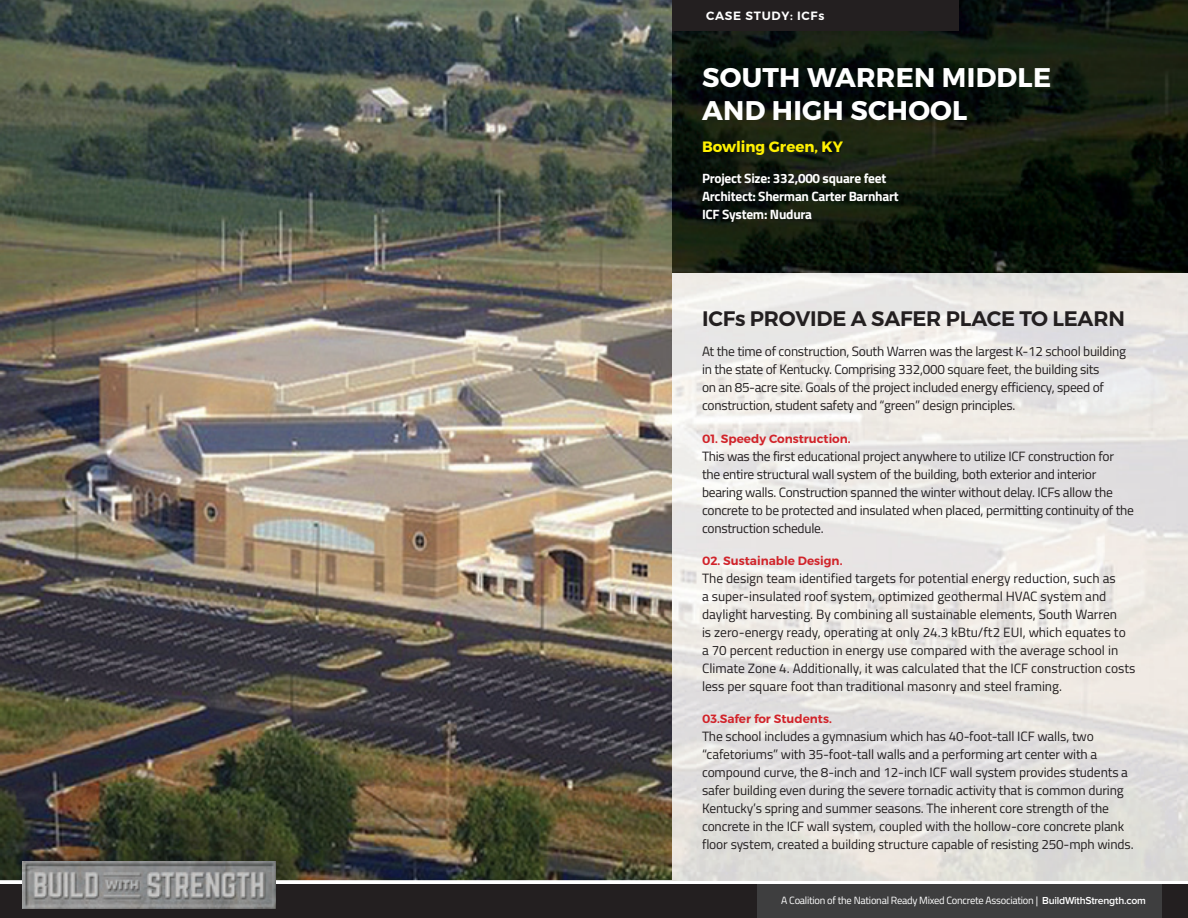
<style>
.page{position:relative;width:1188px;height:918px;background:#fff}
.page>*{position:absolute;margin:0;border:0;box-sizing:border-box;transform-origin:0 0}
.t1{font:700 27px/33px "Montserrat";letter-spacing:.01em;color:#fff}
.t2{font:600 21px "Montserrat";letter-spacing:-.01em;color:#231f20}
.t3{font:700 15px "Montserrat";color:#fff101}
.t4{font:13.5px/18px "Titillium Web";letter-spacing:-.01em;color:#231f20}
.t5{font:700 13.5px/18px "Titillium Web";letter-spacing:-.02em;color:#fff}
.t6{font:600 12px "Montserrat";color:#d1232a}
.t7{font:600 12px "Montserrat";letter-spacing:.06em;color:#fff}
.t8{font:10.5px "Titillium Web";letter-spacing:-.025em;color:#fff}
.s1{font-family:"Proxima Nova";font-weight:600}
</style>
<div class="page">
<img style="left:0;top:0;width:1188px;height:880px">
<div style="left:0;top:884px;width:1188px;height:34px;background:#231f20"></div>
<div style="left:757px;top:884px;width:405px;height:34px;background:#3e3e3f"></div>
<div style="left:672px;top:0;width:286px;height:31px;background:#231f20"></div>
<img style="left:23px;top:862px;width:252px;height:46px">
<p class="t7" style="left:706px;top:8px;width:120px">CASE STUDY: ICFs</p>
<h1 class="t1" style="left:702px;top:62px;width:351px">SOUTH WARREN MIDDLE<br>AND HIGH SCHOOL</h1>
<p class="t3" style="left:702px;top:137px;width:143px">Bowling Green, KY</p>
<p class="t5" style="left:702px;top:169px;width:198px">Project Size: 332,000 square feet<br>Architect: Sherman Carter Barnhart<br>ICF System: Nudura</p>
<h2 class="t2" style="left:702px;top:306px;width:424px">ICFs PROVIDE A SAFER PLACE TO LEARN</h2>
<p class="t4" style="left:702px;top:342px;width:425px">At the time of construction, South Warren was the largest K-12 school building in the state of Kentucky. Comprising 332,000 square feet, the building sits<br>on an 85-acre site. Goals of the project included energy efficiency, speed of construction, student safety and “green” design principles.</p>
<p class="t6" style="left:702px;top:431px;width:150px">01. Speedy Construction.</p>
<p class="t4" style="left:702px;top:446px;width:434px">This was the first educational project anywhere to utilize ICF construction for the entire structural wall system of the building, both exterior and interior bearing walls. Construction spanned the winter without delay. ICFs allow the concrete to be protected and insulated when placed, permitting continuity of the construction schedule.</p>
<p class="t6" style="left:702px;top:553px;width:142px">02. Sustainable Design.</p>
<p class="t4" style="left:702px;top:569px;width:435px">The design team identified targets for potential energy reduction, such as<br>a super-insulated roof system, optimized geothermal HVAC system and daylight harvesting. By combining all sustainable elements, South Warren<br>is zero-energy ready, operating at only 24.3 kBtu/ft2 EUI, which equates to a 70 percent reduction in energy use compared with the average school in Climate Zone 4. Additionally, it was calculated that the ICF construction costs less per square foot than traditional masonry and steel framing.</p>
<p class="t6" style="left:702px;top:712px;width:131px">03.Safer for Students.</p>
<p class="t4" style="left:702px;top:727px;width:433px">The school includes a gymnasium which has 40-foot-tall ICF walls, two “cafetoriums” with 35-foot-tall walls and a performing art center with a compound curve, the 8-inch and 12-inch ICF wall system provides students a safer building even during the severe tornadic activity that is common during Kentucky’s spring and summer seasons. The inherent core strength of the concrete in the ICF wall system, coupled with the hollow-core concrete plank floor system, created a building structure capable of resisting 250-mph winds.</p>
<p class="t8" style="left:781px;top:893px;width:366px">A Coalition of the National Ready Mixed Concrete Association | <span class="s1">BuildWithStrength.com</span></p>
</div>
